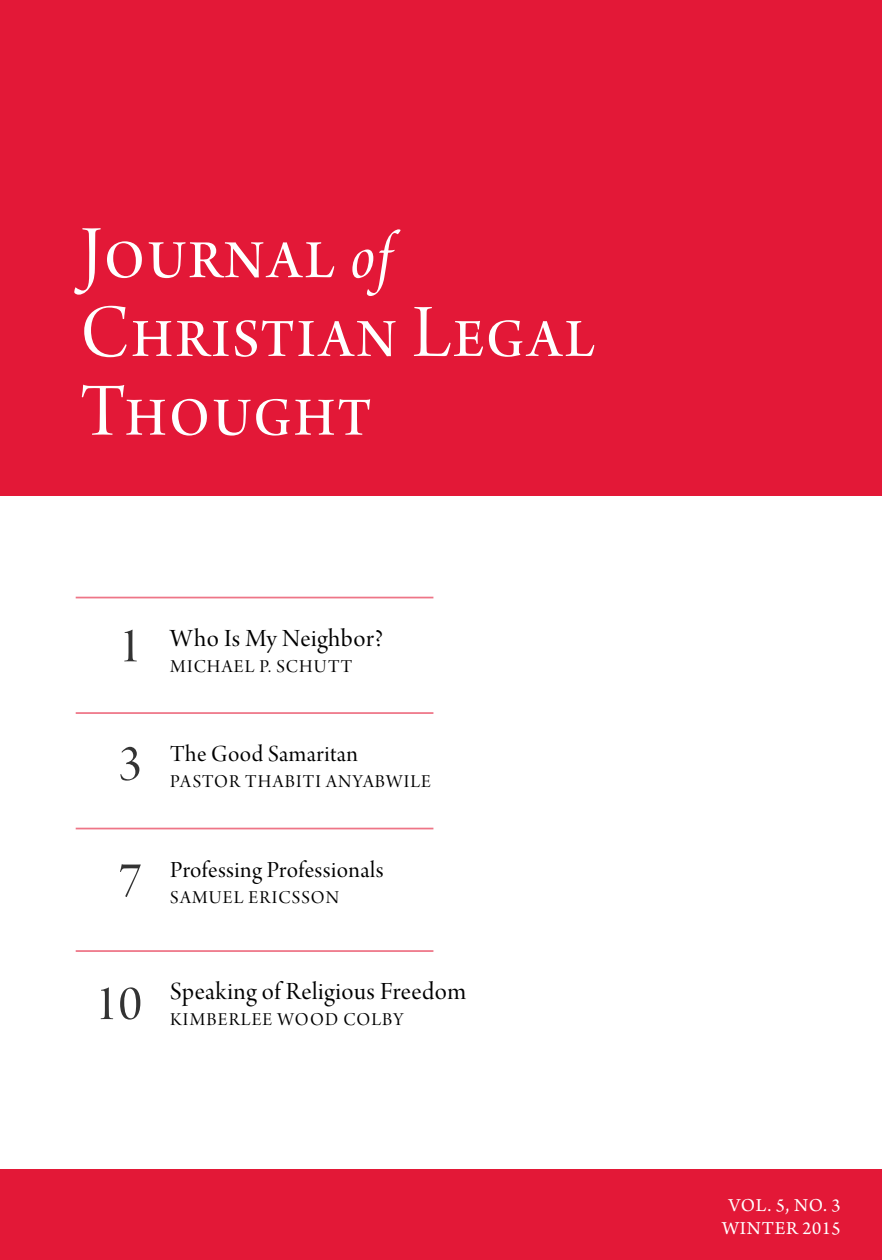
<style>
.page{position:relative;width:882px;height:1260px;background:#fff}
.page>*{position:absolute;margin:0;border:0;box-sizing:border-box;transform-origin:0 0}
.t1{font:79.62px/78.8px "Arno Pro Display";letter-spacing:.025em;color:#fff;scale:.95 1}
.t2{font:52.5px "Arno Pro Display";color:#333}
.t3{font:26.25px "Arno Pro Display";letter-spacing:.02em;color:#000}
.t4{font:24.5px "Arno Pro Display";letter-spacing:.01em;color:#000}
.t5{font:19.25px "Arno Pro Display";letter-spacing:.06em;color:#000}
.t6{font:19.25px/23.1px "Arno Pro";letter-spacing:.035em;color:#fff;text-align:center}
.s1{font-family:"Arno Pro Italic Display";font-size:69.3px}
</style>
<div class="page">
<div style="left:0;top:1169px;width:882px;height:91px;background:#e31837"></div>
<hr style="left:76px;top:597px;width:357px;height:1px;background:#ee7587">
<hr style="left:76px;top:712px;width:357px;height:2px;background:#ee7587">
<hr style="left:76px;top:828px;width:357px;height:1px;background:#ee7587">
<hr style="left:76px;top:950px;width:357px;height:2px;background:#ee7587">
<div style="left:0;top:0;width:882px;height:496px;background:#e31837"></div>
<h1 class="t1" style="left:80px;top:219px;width:543px">Journal <span class="s1">of<br></span>Christian Legal<br>Thought</h1>
<h2 class="t2" style="left:118px;top:617px;width:25px">1</h2>
<h3 class="t3" style="left:170px;top:624px;width:215px">Who Is My Neighbor?</h3>
<p class="t5" style="left:170px;top:656px;width:184px">MICHAEL P. SCHUTT</p>
<h2 class="t2" style="left:118px;top:734px;width:25px">3</h2>
<h2 class="t2" style="left:118px;top:851px;width:25px">7</h2>
<p class="t4" style="left:170px;top:741px;width:189px">The Good Samaritan</p>
<p class="t5" style="left:170px;top:771px;width:262px">PASTOR THABITI ANYABWILE</p>
<p class="t4" style="left:170px;top:856px;width:215px">Professing Professionals</p>
<p class="t5" style="left:170px;top:887px;width:170px">SAMUEL ERICSSON</p>
<h2 class="t2" style="left:95px;top:975px;width:49px">10</h2>
<h3 class="t3" style="left:170px;top:977px;width:295px">Speaking of Religious Freedom</h3>
<p class="t5" style="left:170px;top:1009px;width:235px">KIMBERLEE WOOD COLBY</p>
<p class="t6" style="left:722px;top:1195px;width:120px">VOL. 5, NO. 3<br>WINTER 2015</p>
</div>
